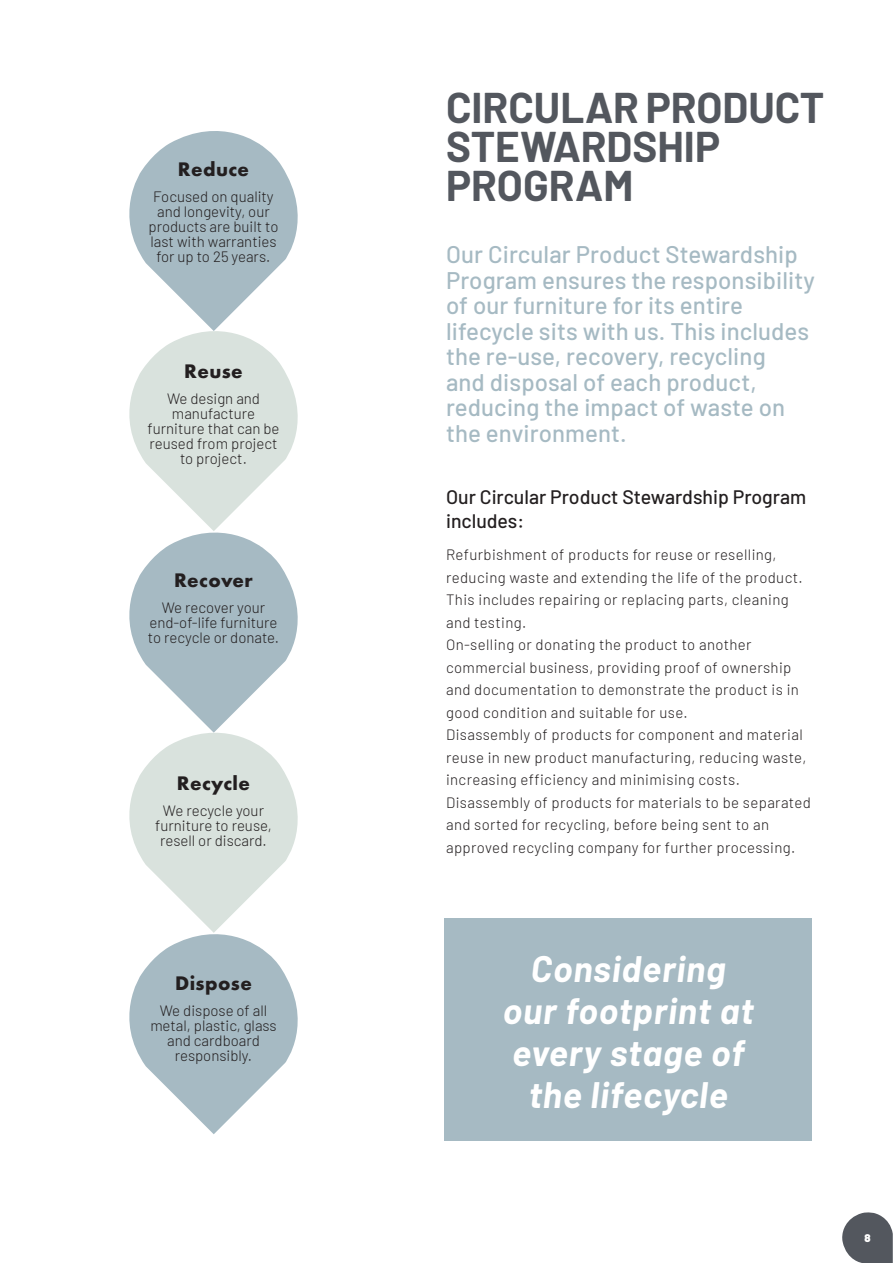
<style>
.page{position:relative;width:893px;height:1263px;background:#fff}
.page>*{position:absolute;margin:0;border:0;box-sizing:border-box;transform-origin:0 0}
.t1{font:700 42px/39px "Barlow";color:#53575e}
.t2{font:italic 700 36px/42px "Barlow";letter-spacing:.025em;color:#fff;text-align:center}
.t3{font:500 24px/25.5px "Barlow";letter-spacing:.005em;color:#a6bac3}
.t4{font:700 20.4px "Futura PT";letter-spacing:.02em;color:#231f20}
.t5{font:500 19.5px/23.4px "Barlow";color:#231f20}
.t6{font:300 15px/22.5px "Barlow";letter-spacing:.02em;color:#231f20}
.t7{font:300 15px/15px "Barlow";color:#231f20;text-align:center}
.t8{font:900 11.1px "Barlow";color:#fff}
</style>
<div class="page">
<div style="left:444px;top:918px;width:368px;height:222px;background:#a6bac3"></div>
<svg style="left:842px;top:1212px;width:51px;height:51px"></svg>
<svg style="left:129px;top:131px;width:169px;height:1003px"></svg>
<h3 class="t4" style="left:178px;top:156px;width:73px">Reduce</h3>
<p class="t7" style="left:149px;top:188px;width:131px">Focused on quality and longevity, our products are built to last with warranties for up to 25 years.</p>
<h3 class="t4" style="left:184px;top:358px;width:60px">Reuse</h3>
<p class="t7" style="left:148px;top:390px;width:133px">We design and manufacture furniture that can be reused from project to project.</p>
<h3 class="t4" style="left:174px;top:567px;width:80px">Recover</h3>
<p class="t7" style="left:148px;top:599px;width:133px">We recover your end-of-life furniture to recycle or donate.</p>
<h3 class="t4" style="left:177px;top:770px;width:75px">Recycle</h3>
<p class="t7" style="left:155px;top:802px;width:118px">We recycle your furniture to reuse, resell or discard.</p>
<h3 class="t4" style="left:175px;top:970px;width:78px">Dispose</h3>
<p class="t7" style="left:150px;top:1002px;width:128px">We dispose of all metal, plastic, glass and cardboard responsibly.</p>
<h1 class="t1" style="left:446px;top:86px;width:380px">CIRCULAR PRODUCT<br>STEWARDSHIP<br>PROGRAM</h1>
<p class="t3" style="left:446px;top:240px;width:370px">Our Circular Product Stewardship<br>Program ensures the responsibility of our furniture for its entire lifecycle sits with us. This includes the re-use, recovery, recycling<br>and disposal of each product, reducing the impact of waste on the environment.</p>
<h3 class="t5" style="left:446px;top:484px;width:362px">Our Circular Product Stewardship Program includes:</h3>
<p class="t6" style="left:446px;top:542px;width:366px">Refurbishment of products for reuse or reselling, reducing waste and extending the life of the product.<br>This includes repairing or replacing parts, cleaning and testing.<br>On-selling or donating the product to another commercial business, providing proof of ownership and documentation to demonstrate the product is in good condition and suitable for use.<br>Disassembly of products for component and material reuse in new product manufacturing, reducing waste, increasing efficiency and minimising costs.<br>Disassembly of products for materials to be separated and sorted for recycling, before being sent to an approved recycling company for further processing.</p>
<h2 class="t2" style="left:503px;top:945px;width:252px">Considering our footprint at every stage of the lifecycle</h2>
<p class="t8" style="left:864px;top:1230px;width:8px">8</p>
</div>
